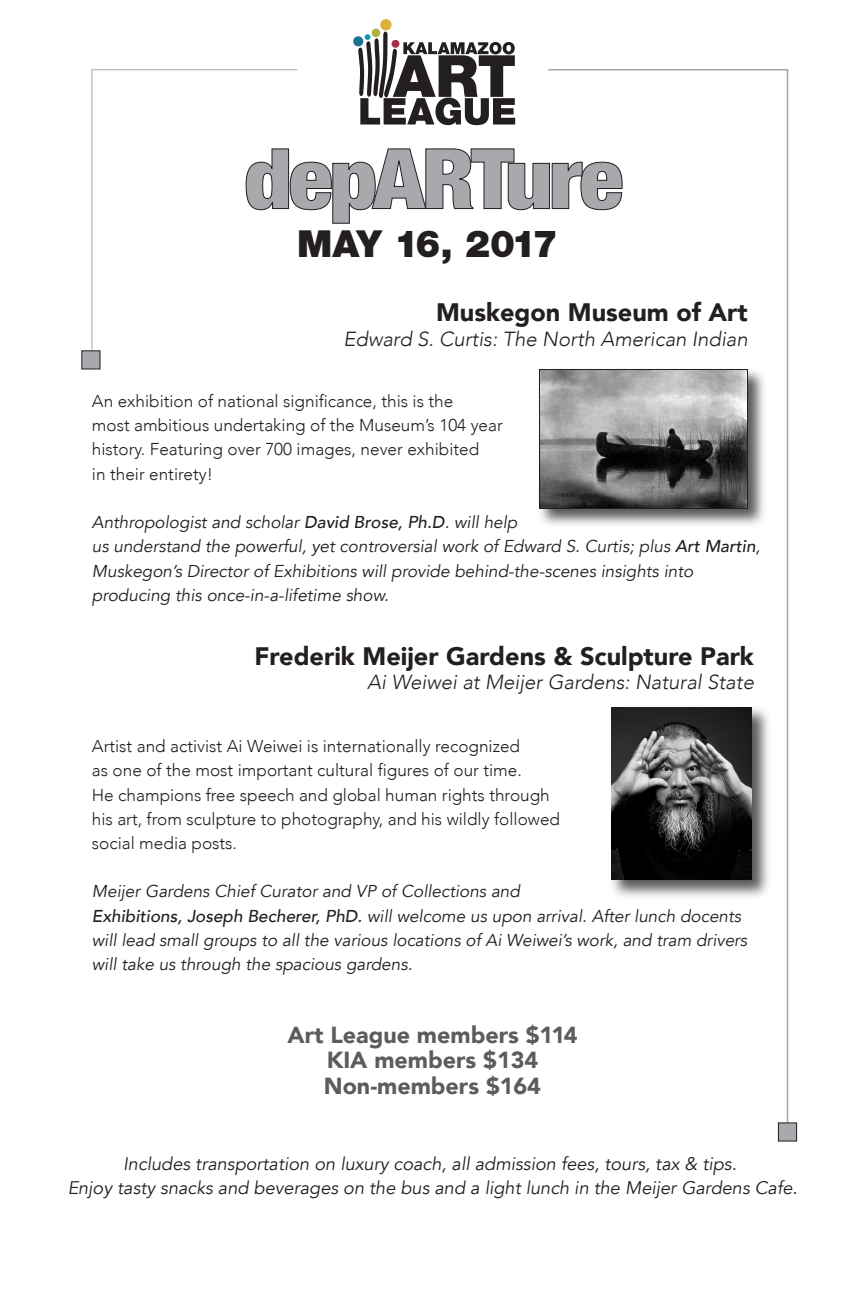
<style>
.page{position:relative;width:864px;height:1294px;background:#fff}
.page>*{position:absolute;margin:0;border:0;box-sizing:border-box;transform-origin:0 0}
.t1{font:900 37.35px "Helvetica Neue LT Std";letter-spacing:-.085em;color:#231f20}
.t2{font:900 25.2px "Avenir";color:#231f20}
.t3{font:900 23.25px/25.2px "Avenir";color:#5c5c5f;text-align:center}
.t4{font:italic 300 20.4px "Avenir";color:#231f20}
.t5{font:italic 18.15px/23.2px "Avenir";color:#231f20;text-align:center}
.t6{font:italic 17.17px/24.2px "Avenir";color:#231f20}
.t7{font:300 17.17px/24.2px "Avenir";color:#231f20}
.s1{font-weight:500}
</style>
<div class="page">
<img style="left:540px;top:370px;width:6px;height:137px">
<svg style="left:371px;top:28px;width:9px;height:9px"></svg>
<div style="left:380px;top:19px;width:11px;height:12px;background:#deb13c;border-radius:50%"></div>
<svg style="left:358px;top:32px;width:157px;height:93px"></svg>
<div style="left:353px;top:36px;width:10px;height:11px;background:#1b7293;border-radius:50%"></div>
<svg style="left:298px;top:148px;width:248px;height:76px"></svg>
<svg style="left:91px;top:69px;width:207px;height:283px"></svg>
<svg style="left:546px;top:69px;width:242px;height:1053px"></svg>
<div style="left:81px;top:350px;width:19px;height:19px;background:#a8a9ad"></div>
<div style="left:777px;top:1122px;width:19px;height:19px;background:#a8a9ad"></div>
<h1 class="t1" style="left:297px;top:221px;width:262px">MAY 16, 2017</h1>
<h2 class="t2" style="left:436px;top:296px;width:313px">Muskegon Museum of Art</h2>
<p class="t4" style="left:343px;top:325px;width:406px">Edward S. Curtis: The North American Indian</p>
<p class="t7" style="left:92px;top:389px;width:412px">An exhibition of national significance, this is the<br>most ambitious undertaking of the Museum’s 104 year history. Featuring over 700 images, never exhibited<br>in their entirety!</p>
<p class="t6" style="left:92px;top:510px;width:669px">Anthropologist and scholar <span class="s1">David Brose, Ph.D</span>. will help<br>us understand the powerful, yet controversial work of Edward S. Curtis; plus <span class="s1">Art Martin</span>, Muskegon’s Director of Exhibitions will provide behind-the-scenes insights into producing this once-in-a-lifetime show.</p>
<h2 class="t2" style="left:254px;top:639px;width:501px">Frederik Meijer Gardens &amp; Sculpture Park</h2>
<p class="t4" style="left:367px;top:669px;width:388px">Ai Weiwei at Meijer Gardens: Natural State</p>
<p class="t7" style="left:92px;top:734px;width:469px">Artist and activist Ai Weiwei is internationally recognized<br>as one of the most important cultural figures of our time.<br>He champions free speech and global human rights through his art, from sculpture to photography, and his wildly followed social media posts.</p>
<p class="t6" style="left:92px;top:880px;width:656px">Meijer Gardens Chief Curator and VP of Collections and<br><span class="s1">Exhibitions, Joseph Becherer, PhD.</span> will welcome us upon arrival. After lunch docents will lead small groups to all the various locations of Ai Weiwei’s work, and tram drivers will take us through the spacious gardens.</p>
<h3 class="t3" style="left:287px;top:1023px;width:291px">Art League members $114<br>KIA members $134<br>Non-members $164</h3>
<p class="t5" style="left:67px;top:1153px;width:731px">Includes transportation on luxury coach, all admission fees, tours, tax &amp; tips.<br>Enjoy tasty snacks and beverages on the bus and a light lunch in the Meijer Gardens Cafe.</p>
</div>
